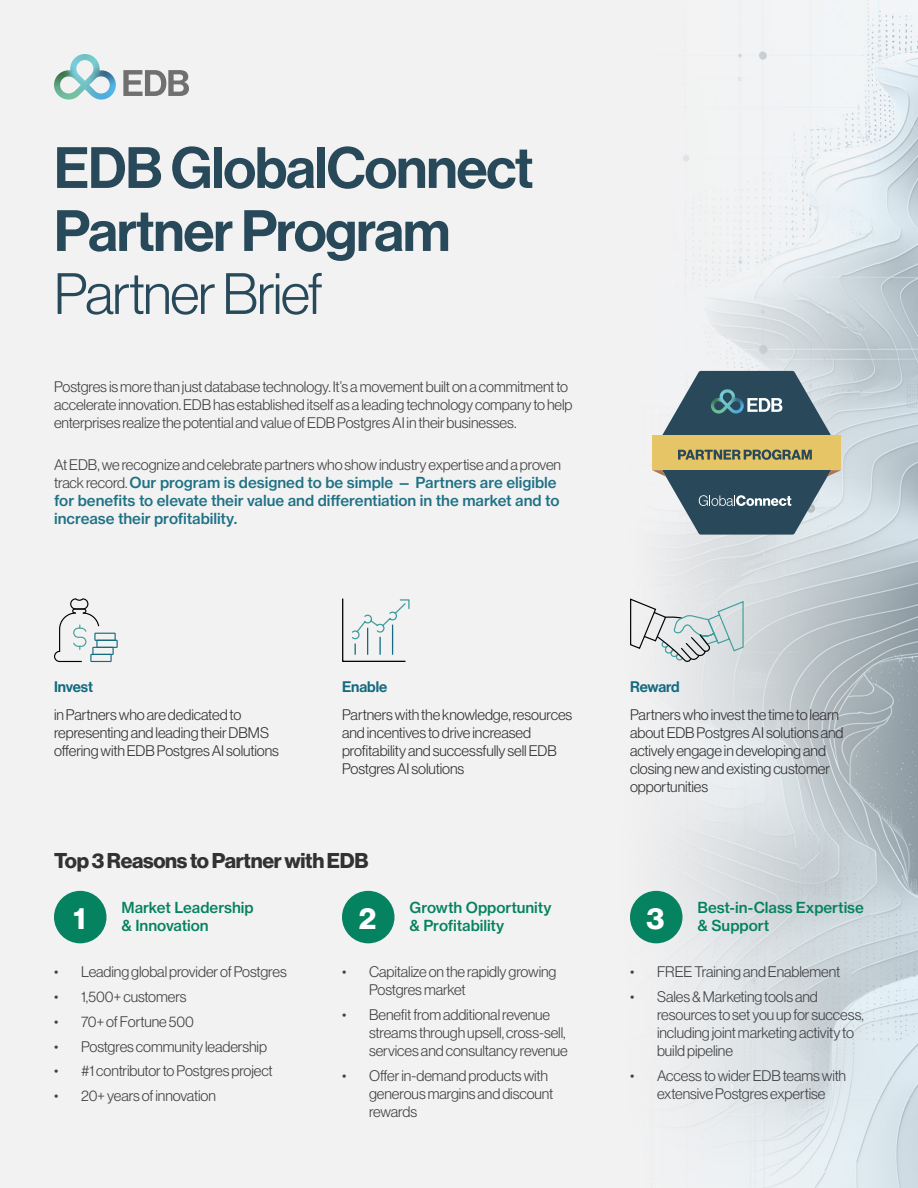
<style>
.page{position:relative;width:918px;height:1188px;background:#fff}
.page>*{position:absolute;margin:0;border:0;box-sizing:border-box;transform-origin:0 0}
.t1{font:57px/63px "N Haas Grotesk DS Pro 65 Md";letter-spacing:-.02em;color:#28495a}
.t2{font:30px "N Haas Grotesk DS Pro 75 Bd";color:#fff}
.t3{font:21px "N Haas Grotesk DS Pro 75 Bd";letter-spacing:-.015em;color:#333233}
.t4{font:15px/18px "N Haas Grotesk DS Pro 45 Lt";letter-spacing:-.005em;color:#404142}
.t5{font:15px/18px "N Haas Grotesk DS Pro 45 Lt";letter-spacing:-.005em;color:#333233}
.t6{font:15px/18px "N Haas Grotesk TX Pro 65 Md";color:#1f7185}
.t7{font:15px/18px "N Haas Grotesk TX Pro 65 Md";color:#05825f}
.t8{font:15px "N Haas Grotesk DS Pro 65 Md";letter-spacing:-.005em;color:#136a7f}
.s1{font-family:"N Haas Grotesk DS Pro 45 Lt"}
.s2{font-family:"N Haas Grotesk DS Pro 45 Lt";color:#404142}
</style>
<div class="page">
<img style="left:0;top:0;width:918px;height:1188px">
<svg style="left:123px;top:70px;width:66px;height:26px"></svg>
<svg style="left:54px;top:54px;width:62px;height:46px"></svg>
<div style="left:54px;top:891px;width:52px;height:52px;background:#05825f;border-radius:50%"></div>
<div style="left:342px;top:891px;width:52px;height:52px;background:#05825f;border-radius:50%"></div>
<div style="left:630px;top:891px;width:52px;height:52px;background:#05825f;border-radius:50%"></div>
<svg style="left:341px;top:598px;width:69px;height:65px"></svg>
<svg style="left:54px;top:598px;width:64px;height:64px"></svg>
<svg style="left:629px;top:598px;width:116px;height:66px;background:#d1d7d9"></svg>
<svg style="left:652px;top:371px;width:189px;height:164px;background:#7e8a82"></svg>
<p class="t1" style="left:54px;top:137px;width:481px">EDB GlobalConnect<br>Partner Program<br><span class="s1">Partner Brief</span></p>
<p class="t4" style="left:54px;top:378px;width:520px">Postgres is more than just database technology. It’s a movement built on a commitment to accelerate innovation. EDB has established itself as a leading technology company to help enterprises realize the potential and value of EDB Postgres AI in their businesses.</p>
<p class="t6" style="left:54px;top:455px;width:509px"><span class="s2">At EDB, we recognize and celebrate partners who show industry expertise and a proven track record.</span> Our program is designed to be simple — Partners are eligible for benefits to elevate their value and differentiation in the market and to increase their profitability.</p>
<p class="t8" style="left:54px;top:678px;width:40px">Invest</p>
<p class="t5" style="left:54px;top:706px;width:226px">in Partners who are dedicated to representing and leading their DBMS offering with EDB Postgres AI solutions</p>
<p class="t8" style="left:342px;top:678px;width:47px">Enable</p>
<p class="t5" style="left:342px;top:706px;width:232px">Partners with the knowledge, resources and incentives to drive increased profitability and successfully sell EDB Postgres AI solutions</p>
<h2 class="t3" style="left:54px;top:849px;width:316px">Top 3 Reasons to Partner with EDB</h2>
<p class="t8" style="left:630px;top:678px;width:51px">Reward</p>
<p class="t5" style="left:630px;top:706px;width:215px">Partners who invest the time to learn about EDB Postgres AI solutions and actively engage in developing and closing new and existing customer opportunities</p>
<p class="t7" style="left:122px;top:898px;width:134px">Market Leadership &amp; Innovation</p>
<p class="t7" style="left:410px;top:898px;width:144px">Growth Opportunity &amp; Profitability</p>
<p class="t7" style="left:698px;top:898px;width:168px">Best-in-Class Expertise &amp; Support</p>
<p class="t4" style="left:54px;top:963px;width:234px">• Leading global provider of Postgres</p>
<p class="t4" style="left:54px;top:988px;width:134px">• 1,500+ customers</p>
<p class="t4" style="left:54px;top:1013px;width:141px">• 70+ of Fortune 500</p>
<p class="t4" style="left:54px;top:1037px;width:214px">• Postgres community leadership</p>
<p class="t4" style="left:54px;top:1062px;width:220px">• #1 contributor to Postgres project</p>
<p class="t4" style="left:54px;top:1087px;width:163px">• 20+ years of innovation</p>
<h2 class="t2" style="left:73px;top:901px;width:14px">1</h2>
<h2 class="t2" style="left:359px;top:901px;width:19px">2</h2>
<h2 class="t2" style="left:647px;top:901px;width:19px">3</h2>
<p class="t4" style="left:369px;top:963px;width:189px;text-indent:-27px">• Capitalize on the rapidly growing<br>Postgres market</p>
<p class="t4" style="left:369px;top:1006px;width:200px;text-indent:-27px">• Benefit from additional revenue streams through upsell, cross-sell, services and consultancy revenue</p>
<p class="t4" style="left:369px;top:1067px;width:186px;text-indent:-27px">• Offer in-demand products with generous margins and discount rewards</p>
<p class="t4" style="left:630px;top:963px;width:212px">• FREE Training and Enablement</p>
<p class="t4" style="left:657px;top:988px;width:208px;text-indent:-27px">• Sales &amp; Marketing tools and resources to set you up for success, including joint marketing activity to build pipeline</p>
<p class="t4" style="left:630px;top:1067px;width:218px;text-align:center">• Access to wider EDB teams with extensive Postgres expertise</p>
</div>
